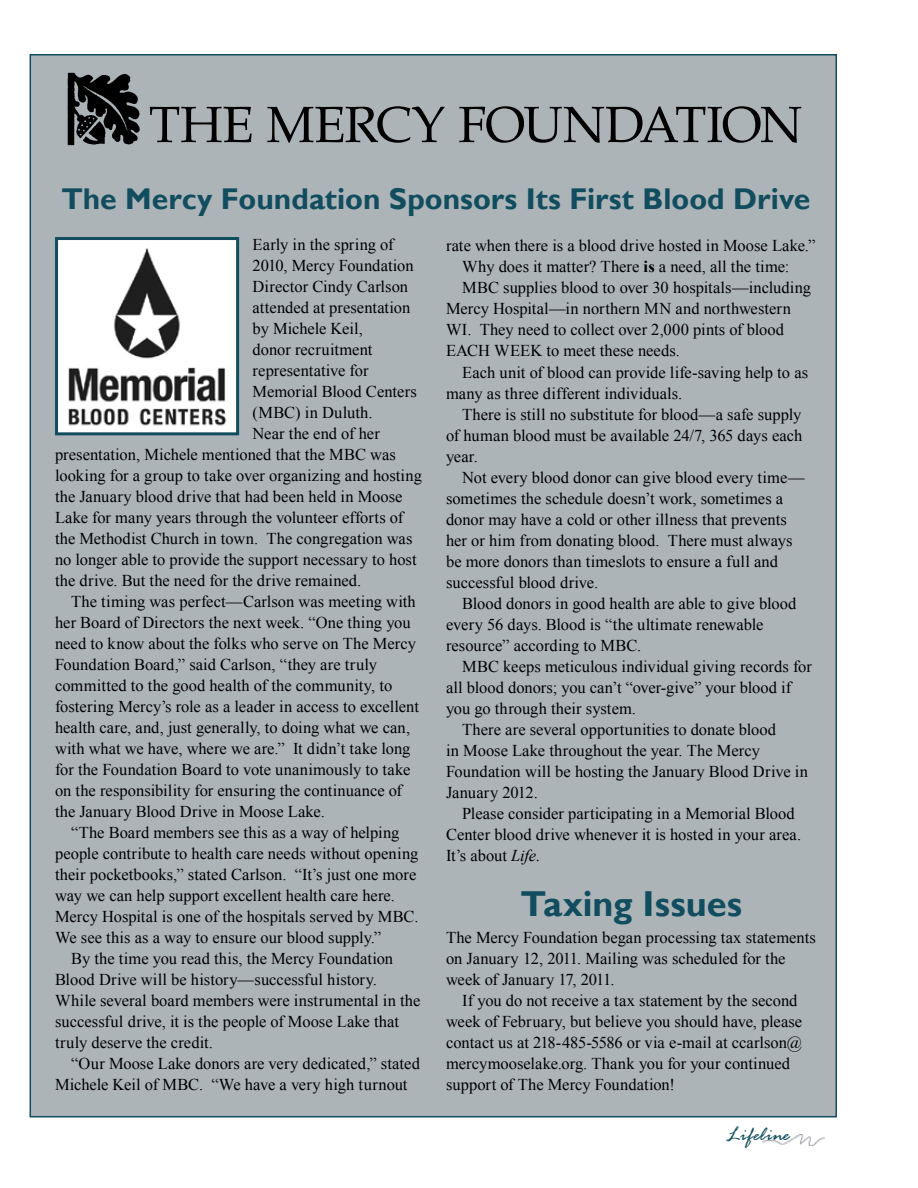
<style>
.page{position:relative;width:918px;height:1188px;background:#fff}
.page>*{position:absolute;margin:0;border:0;box-sizing:border-box;transform-origin:0 0}
.t1{font:51px "Book Antiqua";letter-spacing:-.02em;color:#000}
.t2{font:700 36px "Gill Sans";color:#114d5e}
.t3{font:700 30px "Gill Sans";color:#114d5e}
.t4{font:italic 21px "Rage";letter-spacing:.035em;color:#114d5e}
.t5{font:16.5px/21px "Times New Roman";color:#000}
.s1{font-weight:700}
.s2{font-style:italic}
</style>
<div class="page">
<img style="left:762px;top:1135px;width:63px;height:11px">
<div style="left:30px;top:54px;width:807px;height:1063px;background:#acb4b8;border:2px solid #114d5e"></div>
<img style="left:67px;top:72px;width:73px;height:79px">
<img style="left:59px;top:241px;width:176px;height:190px">
<div style="left:55px;top:237px;width:184px;height:198px;border:3px solid #114d5e"></div>
<h1 class="t1" style="left:149px;top:89px;width:655px">THE MERCY FOUNDATION</h1>
<h3 class="t3" style="left:61px;top:181px;width:751px">The Mercy Foundation Sponsors Its First Blood Drive</h3>
<p class="t5" style="left:446px;top:235px;width:371px">rate when there is a blood drive hosted in Moose Lake.”</p>
<p class="t5" style="left:462px;top:256px;width:329px">Why does it matter? There <span class="s1">is</span> a need, all the time:</p>
<p class="t5" style="left:462px;top:277px;width:350px">MBC supplies blood to over 30 hospitals—including</p>
<p class="t5" style="left:446px;top:298px;width:346px">Mercy Hospital—in northern MN and northwestern</p>
<p class="t5" style="left:446px;top:319px;width:340px">WI. They need to collect over 2,000 pints of blood</p>
<p class="t5" style="left:446px;top:340px;width:236px">EACH WEEK to meet these needs.</p>
<p class="t5" style="left:462px;top:361px;width:348px">Each unit of blood can provide life-saving help to as</p>
<p class="t5" style="left:446px;top:382px;width:238px">many as three different individuals.</p>
<p class="t5" style="left:462px;top:403px;width:341px">There is still no substitute for blood—a safe supply</p>
<p class="t5" style="left:446px;top:424px;width:358px">of human blood must be available 24/7, 365 days each</p>
<p class="t5" style="left:446px;top:445px;width:33px">year.</p>
<p class="t5" style="left:462px;top:466px;width:344px">Not every blood donor can give blood every time—</p>
<p class="t5" style="left:446px;top:487px;width:339px">sometimes the schedule doesn’t work, sometimes a</p>
<p class="t5" style="left:446px;top:508px;width:342px">donor may have a cold or other illness that prevents</p>
<p class="t5" style="left:446px;top:529px;width:348px">her or him from donating blood. There must always</p>
<p class="t5" style="left:446px;top:550px;width:334px">be more donors than timeslots to ensure a full and</p>
<p class="t5" style="left:446px;top:571px;width:154px">successful blood drive.</p>
<p class="t5" style="left:462px;top:592px;width:336px">Blood donors in good health are able to give blood</p>
<p class="t5" style="left:446px;top:613px;width:319px">every 56 days. Blood is “the ultimate renewable</p>
<p class="t5" style="left:446px;top:634px;width:197px">resource” according to MBC.</p>
<p class="t5" style="left:462px;top:655px;width:351px">MBC keeps meticulous individual giving records for</p>
<p class="t5" style="left:446px;top:676px;width:347px">all blood donors; you can’t “over-give” your blood if</p>
<p class="t5" style="left:446px;top:697px;width:192px">you go through their system.</p>
<p class="t5" style="left:462px;top:718px;width:315px">There are several opportunities to donate blood</p>
<p class="t5" style="left:446px;top:739px;width:315px">in Moose Lake throughout the year. The Mercy</p>
<p class="t5" style="left:446px;top:760px;width:363px">Foundation will be hosting the January Blood Drive in</p>
<p class="t5" style="left:446px;top:781px;width:94px">January 2012.</p>
<p class="t5" style="left:462px;top:802px;width:334px">Please consider participating in a Memorial Blood</p>
<p class="t5" style="left:446px;top:823px;width:357px">Center blood drive whenever it is hosted in your area.</p>
<p class="t5" style="left:446px;top:844px;width:96px">It’s about <span class="s2">Life.</span></p>
<p class="t5" style="left:253px;top:233px;width:142px">Early in the spring of</p>
<p class="t5" style="left:253px;top:254px;width:163px">2010, Mercy Foundation</p>
<p class="t5" style="left:253px;top:275px;width:157px">Director Cindy Carlson</p>
<p class="t5" style="left:253px;top:296px;width:159px">attended at presentation</p>
<p class="t5" style="left:253px;top:317px;width:112px">by Michele Keil,</p>
<p class="t5" style="left:253px;top:338px;width:121px">donor recruitment</p>
<p class="t5" style="left:253px;top:359px;width:117px">representative for</p>
<p class="t5" style="left:253px;top:380px;width:166px">Memorial Blood Centers</p>
<p class="t5" style="left:253px;top:401px;width:121px">(MBC) in Duluth.</p>
<p class="t5" style="left:253px;top:422px;width:129px">Near the end of her</p>
<p class="t5" style="left:55px;top:443px;width:342px">presentation, Michele mentioned that the MBC was</p>
<p class="t5" style="left:55px;top:464px;width:368px">looking for a group to take over organizing and hosting</p>
<p class="t5" style="left:55px;top:485px;width:349px">the January blood drive that had been held in Moose</p>
<p class="t5" style="left:55px;top:506px;width:350px">Lake for many years through the volunteer efforts of</p>
<p class="t5" style="left:55px;top:527px;width:359px">the Methodist Church in town. The congregation was</p>
<p class="t5" style="left:55px;top:548px;width:363px">no longer able to provide the support necessary to host</p>
<p class="t5" style="left:55px;top:569px;width:308px">the drive. But the need for the drive remained.</p>
<p class="t5" style="left:71px;top:590px;width:346px">The timing was perfect—Carlson was meeting with</p>
<p class="t5" style="left:55px;top:611px;width:357px">her Board of Directors the next week. “One thing you</p>
<p class="t5" style="left:55px;top:632px;width:362px">need to know about the folks who serve on The Mercy</p>
<p class="t5" style="left:55px;top:653px;width:324px">Foundation Board,” said Carlson, “they are truly</p>
<p class="t5" style="left:55px;top:674px;width:339px">committed to the good health of the community, to</p>
<p class="t5" style="left:55px;top:695px;width:365px">fostering Mercy’s role as a leader in access to excellent</p>
<p class="t5" style="left:55px;top:716px;width:357px">health care, and, just generally, to doing what we can,</p>
<p class="t5" style="left:55px;top:737px;width:357px">with what we have, where we are.” It didn’t take long</p>
<p class="t5" style="left:55px;top:758px;width:357px">for the Foundation Board to vote unanimously to take</p>
<p class="t5" style="left:55px;top:779px;width:349px">on the responsibility for ensuring the continuance of</p>
<p class="t5" style="left:55px;top:800px;width:271px">the January Blood Drive in Moose Lake.</p>
<p class="t5" style="left:71px;top:821px;width:330px">“The Board members see this as a way of helping</p>
<p class="t5" style="left:55px;top:842px;width:365px">people contribute to health care needs without opening</p>
<p class="t5" style="left:55px;top:863px;width:363px">their pocketbooks,” stated Carlson. “It’s just one more</p>
<p class="t5" style="left:55px;top:884px;width:341px">way we can help support excellent health care here.</p>
<p class="t5" style="left:55px;top:905px;width:365px">Mercy Hospital is one of the hospitals served by MBC.</p>
<p class="t5" style="left:55px;top:926px;width:328px">We see this as a way to ensure our blood supply.”</p>
<p class="t5" style="left:71px;top:947px;width:323px">By the time you read this, the Mercy Foundation</p>
<p class="t5" style="left:55px;top:968px;width:323px">Blood Drive will be history—successful history.</p>
<p class="t5" style="left:55px;top:989px;width:367px">While several board members were instrumental in the</p>
<p class="t5" style="left:55px;top:1010px;width:346px">successful drive, it is the people of Moose Lake that</p>
<p class="t5" style="left:55px;top:1031px;width:159px">truly deserve the credit.</p>
<p class="t5" style="left:71px;top:1052px;width:350px">“Our Moose Lake donors are very dedicated,” stated</p>
<p class="t5" style="left:55px;top:1073px;width:354px">Michele Keil of MBC. “We have a very high turnout</p>
<h2 class="t2" style="left:521px;top:882px;width:223px">Taxing Issues</h2>
<p class="t5" style="left:446px;top:927px;width:371px">The Mercy Foundation began processing tax statements on January 12, 2011. Mailing was scheduled for the week of January 17, 2011.</p>
<p class="t5" style="left:446px;top:990px;width:358px;text-indent:16px">If you do not receive a tax statement by the second week of February, but believe you should have, please contact us at 218-485-5586 or via e-mail at ccarlson@ mercymooselake.org. Thank you for your continued support of The Mercy Foundation!</p>
<p class="t4" style="left:727px;top:1123px;width:64px">Lifeline</p>
</div>
